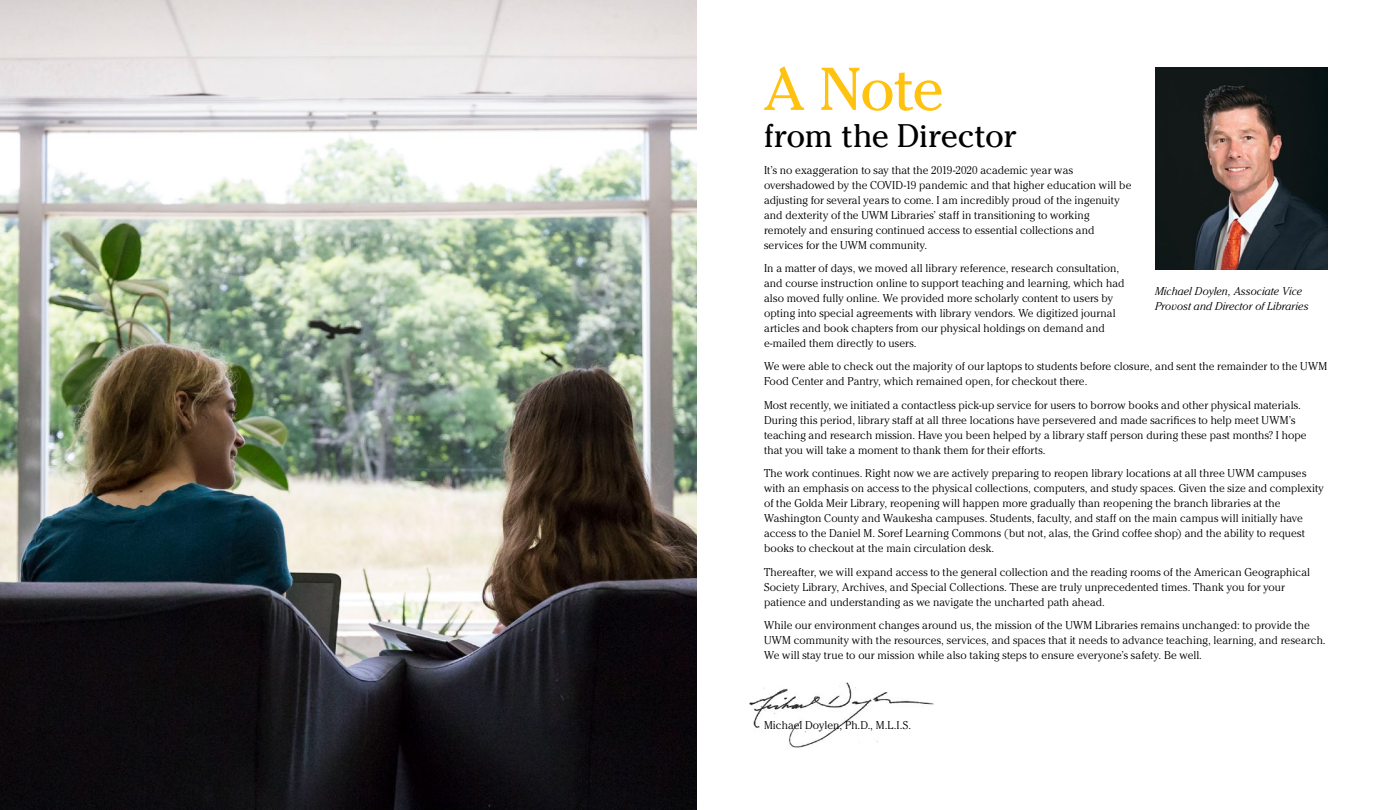
<style>
.page{position:relative;width:1395px;height:810px;background:#fff}
.page>*{position:absolute;margin:0;border:0;box-sizing:border-box;transform-origin:0 0}
.t1{font:60px "Cheltenham Std";color:#ffc20e}
.t2{font:32.5px "Cheltenham Std";letter-spacing:-.01em;color:#000}
.t3{font:300 11.25px/15px "Cheltenham Std";color:#000}
.t4{font:italic 300 11.25px/15px "Cheltenham Std";letter-spacing:.005em;color:#000}
</style>
<div class="page">
<img style="left:1155px;top:68px;width:173px;height:202px">
<img style="left:749px;top:682px;width:185px;height:66px">
<img style="left:0;top:0;width:697px;height:810px">
<h1 class="t1" style="left:764px;top:54px;width:181px">A Note</h1>
<h2 class="t2" style="left:764px;top:117px;width:254px">from the Director</h2>
<p class="t3" style="left:764px;top:162px;width:369px">It’s no exaggeration to say that the 2019-2020 academic year was overshadowed by the COVID-19 pandemic and that higher education will be adjusting for several years to come. I am incredibly proud of the ingenuity and dexterity of the UWM Libraries’ staff in transitioning to working remotely and ensuring continued access to essential collections and services for the UWM community.</p>
<p class="t3" style="left:764px;top:261px;width:362px">In a matter of days, we moved all library reference, research consultation, and course instruction online to support teaching and learning, which had also moved fully online. We provided more scholarly content to users by opting into special agreements with library vendors. We digitized journal articles and book chapters from our physical holdings on demand and e-mailed them directly to users.</p>
<p class="t3" style="left:764px;top:359px;width:565px">We were able to check out the majority of our laptops to students before closure, and sent the remainder to the UWM<br>Food Center and Pantry, which remained open, for checkout there.</p>
<p class="t3" style="left:764px;top:397px;width:544px">Most recently, we initiated a contactless pick-up service for users to borrow books and other physical materials.<br>During this period, library staff at all three locations have persevered and made sacrifices to help meet UWM’s teaching and research mission. Have you been helped by a library staff person during these past months? I hope that you will take a moment to thank them for their efforts.</p>
<p class="t3" style="left:764px;top:466px;width:561px">The work continues. Right now we are actively preparing to reopen library locations at all three UWM campuses with an emphasis on access to the physical collections, computers, and study spaces. Given the size and complexity of the Golda Meir Library, reopening will happen more gradually than reopening the branch libraries at the Washington County and Waukesha campuses. Students, faculty, and staff on the main campus will initially have access to the Daniel M. Soref Learning Commons (but not, alas, the Grind coffee shop) and the ability to request books to checkout at the main circulation desk.</p>
<p class="t3" style="left:764px;top:564px;width:548px">Thereafter, we will expand access to the general collection and the reading rooms of the American Geographical<br>Society Library, Archives, and Special Collections. These are truly unprecedented times. Thank you for your patience and understanding as we navigate the uncharted path ahead.</p>
<p class="t3" style="left:764px;top:618px;width:563px">While our environment changes around us, the mission of the UWM Libraries remains unchanged: to provide the<br>UWM community with the resources, services, and spaces that it needs to advance teaching, learning, and research.<br>We will stay true to our mission while also taking steps to ensure everyone’s safety. Be well.</p>
<p class="t4" style="left:1155px;top:283px;width:155px">Michael Doylen, Associate Vice<br>Provost and Director of Libraries</p>
<p class="t3" style="left:764px;top:718px;width:149px">Michael Doylen, Ph.D., M.L.I.S.</p>
</div>
